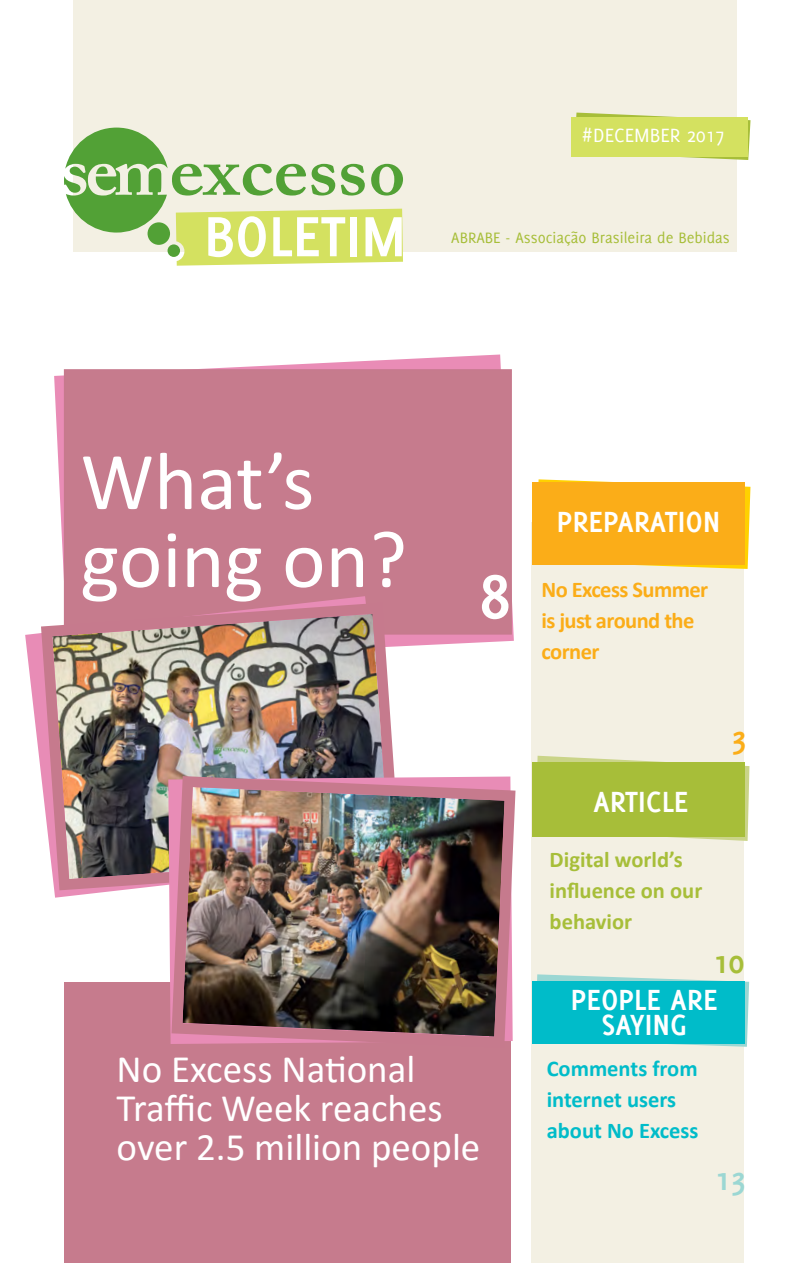
<style>
.page{position:relative;width:808px;height:1263px;background:#fff}
.page>*{position:absolute;margin:0;border:0;box-sizing:border-box;transform-origin:0 0}
.t1{font:82.5px/78px "Calibri";color:#fff}
.t2{font:700 69px "Delicious";color:#fff}
.t3{font:700 61.95px "Delicious";color:#fff}
.t4{font:39px/39px "Calibri";color:#fff}
.t5{font:700 34.5px "Delicious";color:#9bd7d3}
.t6{font:700 34.5px "Delicious";color:#a7be39}
.t7{font:700 34.5px "Delicious";color:#fbad18}
.t8{font:700 31.95px/25.5px "Delicious";color:#fff;text-align:center}
.t9{font:700 22.5px/30.9px "Calibri";color:#00bcc9}
.t10{font:700 22.5px/30.9px "Calibri";color:#a7be39}
.t11{font:700 22.5px/30.9px "Calibri";letter-spacing:-.025em;color:#fbad18}
.t12{font:21px "Delicious";color:#fff}
.t13{font:16.5px "Delicious";color:#a7be39}
</style>
<div class="page">
<svg style="left:54px;top:369px;width:10px;height:221px"></svg>
<div style="left:73px;top:0;width:663px;height:251px;background:#f3f0e3"></div>
<svg style="left:576px;top:113px;width:174px;height:47px"></svg>
<div style="left:531px;top:523px;width:213px;height:740px;background:#f3f0e3"></div>
<div style="left:64px;top:369px;width:448px;height:266px;background:#c67b8d;border:2px solid #c67a8d"></div>
<div style="left:65px;top:982px;width:446px;height:281px;background:#c67b8d"></div>
<svg style="left:25px;top:590px;width:44px;height:308px"></svg>
<svg style="left:537px;top:756px;width:212px;height:85px"></svg>
<div style="left:532px;top:762px;width:213px;height:75px;background:#a7be39"></div>
<svg style="left:536px;top:479px;width:214px;height:90px"></svg>
<div style="left:532px;top:482px;width:213px;height:82px;background:#fbad18"></div>
<svg style="left:537px;top:974px;width:212px;height:73px"></svg>
<div style="left:532px;top:981px;width:212px;height:63px;background:#00bcc9"></div>
<div style="left:571px;top:117px;width:176px;height:40px;background:#d4e160"></div>
<svg style="left:64px;top:128px;width:99px;height:124px"></svg>
<div style="left:148px;top:222px;width:22px;height:23px;background:#52a136;border-radius:50%"></div>
<img style="left:35px;top:597px;width:128px;height:299px">
<svg style="left:163px;top:156px;width:355px;height:730px"></svg>
<img style="left:166px;top:771px;width:352px;height:273px">
<h3 class="t3" style="left:204px;top:201px;width:204px">BOLETIM</h3>
<p class="t12" style="left:582px;top:123px;width:145px">#DECEMBER 2017</p>
<p class="t13" style="left:451px;top:228px;width:280px">ABRABE - Associação Brasileira de Bebidas</p>
<h1 class="t1" style="left:81px;top:440px;width:328px">What’s going on?</h1>
<h2 class="t2" style="left:479px;top:556px;width:33px">8</h2>
<p class="t8" style="left:557px;top:508px;width:165px">PREPARATION</p>
<p class="t11" style="left:541px;top:573px;width:168px">No Excess Summer is just around the corner</p>
<p class="t8" style="left:593px;top:788px;width:97px">ARTICLE</p>
<p class="t7" style="left:731px;top:718px;width:17px">3</p>
<p class="t10" style="left:550px;top:843px;width:154px">Digital world’s influence on our behavior</p>
<p class="t6" style="left:713px;top:942px;width:33px">10</p>
<p class="t8" style="left:571px;top:986px;width:148px">PEOPLE ARE<br>SAYING</p>
<p class="t4" style="left:117px;top:1048px;width:365px">No Excess National<br>Traffic Week reaches over 2.5 million people</p>
<p class="t9" style="left:547px;top:1052px;width:153px">Comments from internet users about No Excess</p>
<p class="t5" style="left:715px;top:1159px;width:33px">13</p>
</div>
